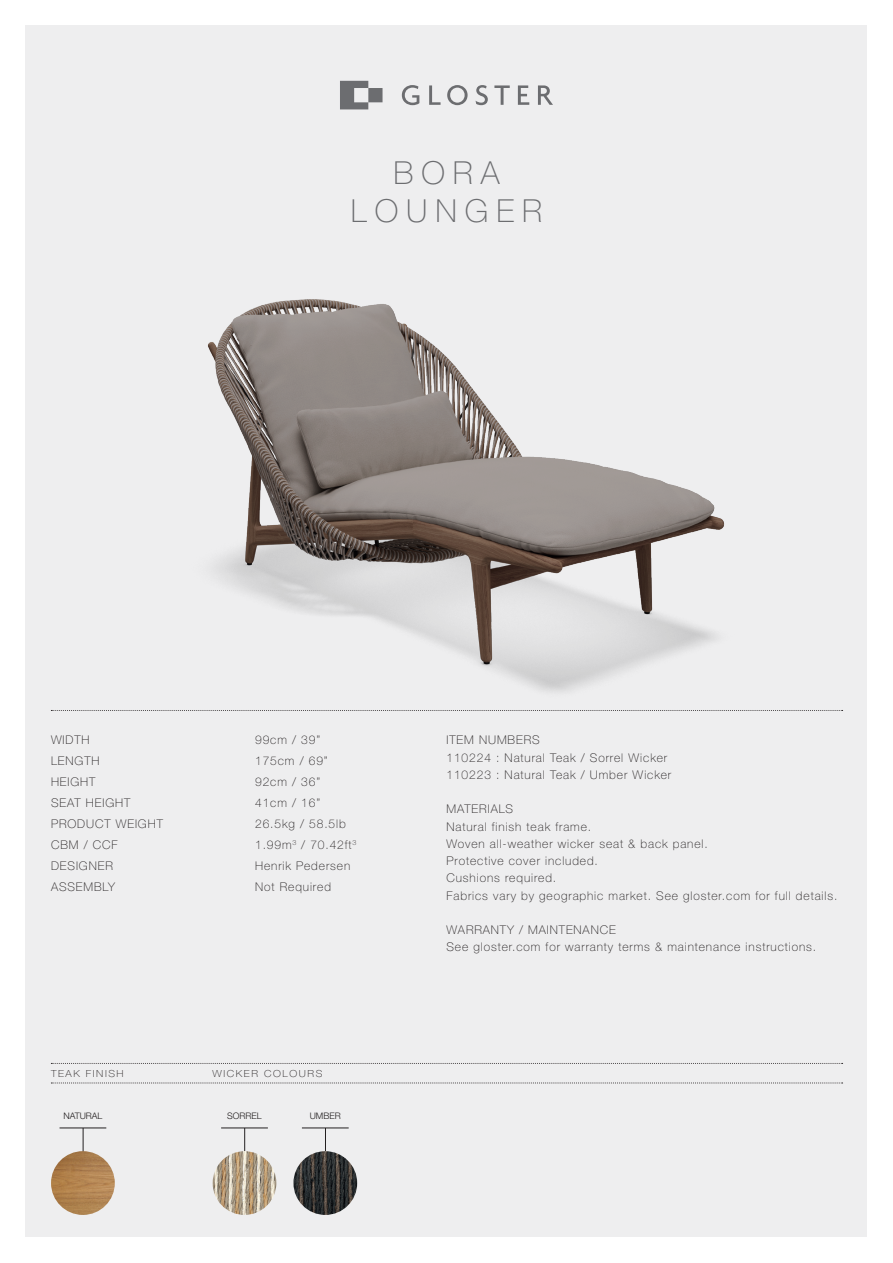
<style>
.page{position:relative;width:893px;height:1263px;background:#fff}
.page>*{position:absolute;margin:0;border:0;box-sizing:border-box;transform-origin:0 0}
.t1{font:100 31.8px "Helvetica Neue LT Pro";letter-spacing:.25em;color:#6c6d70}
.t2{font:100 12px "Helvetica Neue LT Pro";letter-spacing:.075em;color:#231f20}
.t3{font:100 9.75px "Helvetica Neue LT Pro";letter-spacing:.15em;color:#231f20;scale:1.08 1}
.t4{font:300 9px "Helvetica Neue LT Pro";color:#231f20}
</style>
<div class="page">
<div style="left:26px;top:26px;width:841px;height:1211px;background:#eeeeef"></div>
<svg style="left:340px;top:81px;width:213px;height:28px"></svg>
<svg style="left:51px;top:1083px;width:792px;height:1px"></svg>
<svg style="left:51px;top:1063px;width:792px;height:1px"></svg>
<svg style="left:51px;top:710px;width:792px;height:1px"></svg>
<img style="left:97px;top:299px;width:691px;height:412px">
<hr style="left:60px;top:1128px;width:46px;height:1px;background:#231f20">
<svg style="left:83px;top:1128px;width:1px;height:23px"></svg>
<img style="left:51px;top:1151px;width:64px;height:64px;border-radius:32px">
<hr style="left:221px;top:1128px;width:47px;height:1px;background:#231f20">
<svg style="left:244px;top:1128px;width:1px;height:23px"></svg>
<img style="left:213px;top:1151px;width:63px;height:64px;border-radius:32px">
<hr style="left:302px;top:1128px;width:47px;height:1px;background:#231f20">
<svg style="left:325px;top:1129px;width:1px;height:22px"></svg>
<img style="left:293px;top:1151px;width:64px;height:64px;border-radius:32px">
<p class="t1" style="left:393px;top:154px;width:108px">BORA</p>
<p class="t1" style="left:351px;top:192px;width:193px">LOUNGER</p>
<p class="t2" style="left:51px;top:733px;width:40px">WIDTH</p>
<p class="t2" style="left:51px;top:754px;width:50px">LENGTH</p>
<p class="t2" style="left:51px;top:775px;width:46px">HEIGHT</p>
<p class="t2" style="left:51px;top:796px;width:81px">SEAT HEIGHT</p>
<p class="t2" style="left:51px;top:817px;width:113px">PRODUCT WEIGHT</p>
<p class="t2" style="left:51px;top:838px;width:68px">CBM / CCF</p>
<p class="t2" style="left:51px;top:859px;width:63px">DESIGNER</p>
<p class="t2" style="left:51px;top:880px;width:66px">ASSEMBLY</p>
<p class="t2" style="left:255px;top:733px;width:67px">99cm / 39”</p>
<p class="t2" style="left:255px;top:754px;width:74px">175cm / 69”</p>
<p class="t2" style="left:255px;top:775px;width:67px">92cm / 36”</p>
<p class="t2" style="left:255px;top:796px;width:67px">41cm / 16”</p>
<p class="t2" style="left:255px;top:817px;width:92px">26.5kg / 58.5lb</p>
<p class="t2" style="left:255px;top:838px;width:103px">1.99m<sup>3</sup> / 70.42ft<sup>3</sup></p>
<p class="t2" style="left:255px;top:859px;width:97px">Henrik Pedersen</p>
<p class="t2" style="left:255px;top:880px;width:77px">Not Required</p>
<p class="t3" style="left:51px;top:1067px;width:69px">TEAK FINISH</p>
<p class="t4" style="left:63px;top:1111px;width:41px">NATURAL</p>
<p class="t3" style="left:213px;top:1067px;width:103px">WICKER COLOURS</p>
<p class="t4" style="left:227px;top:1111px;width:36px">SORREL</p>
<p class="t4" style="left:310px;top:1111px;width:33px">UMBER</p>
<p class="t2" style="left:446px;top:733px;width:95px">ITEM NUMBERS</p>
<p class="t2" style="left:446px;top:750px;width:222px">110224 : Natural Teak / Sorrel Wicker</p>
<p class="t2" style="left:446px;top:767px;width:226px">110223 : Natural Teak / Umber Wicker</p>
<p class="t2" style="left:446px;top:802px;width:68px">MATERIALS</p>
<p class="t2" style="left:446px;top:819px;width:146px">Natural finish teak frame.</p>
<p class="t2" style="left:446px;top:836px;width:263px">Woven all-weather wicker seat &amp; back panel.</p>
<p class="t2" style="left:446px;top:854px;width:153px">Protective cover included.</p>
<p class="t2" style="left:446px;top:871px;width:111px">Cushions required.</p>
<p class="t2" style="left:446px;top:888px;width:392px">Fabrics vary by geographic market. See gloster.com for full details.</p>
<p class="t2" style="left:446px;top:923px;width:171px">WARRANTY / MAINTENANCE</p>
<p class="t2" style="left:446px;top:940px;width:371px">See gloster.com for warranty terms &amp; maintenance instructions.</p>
</div>
